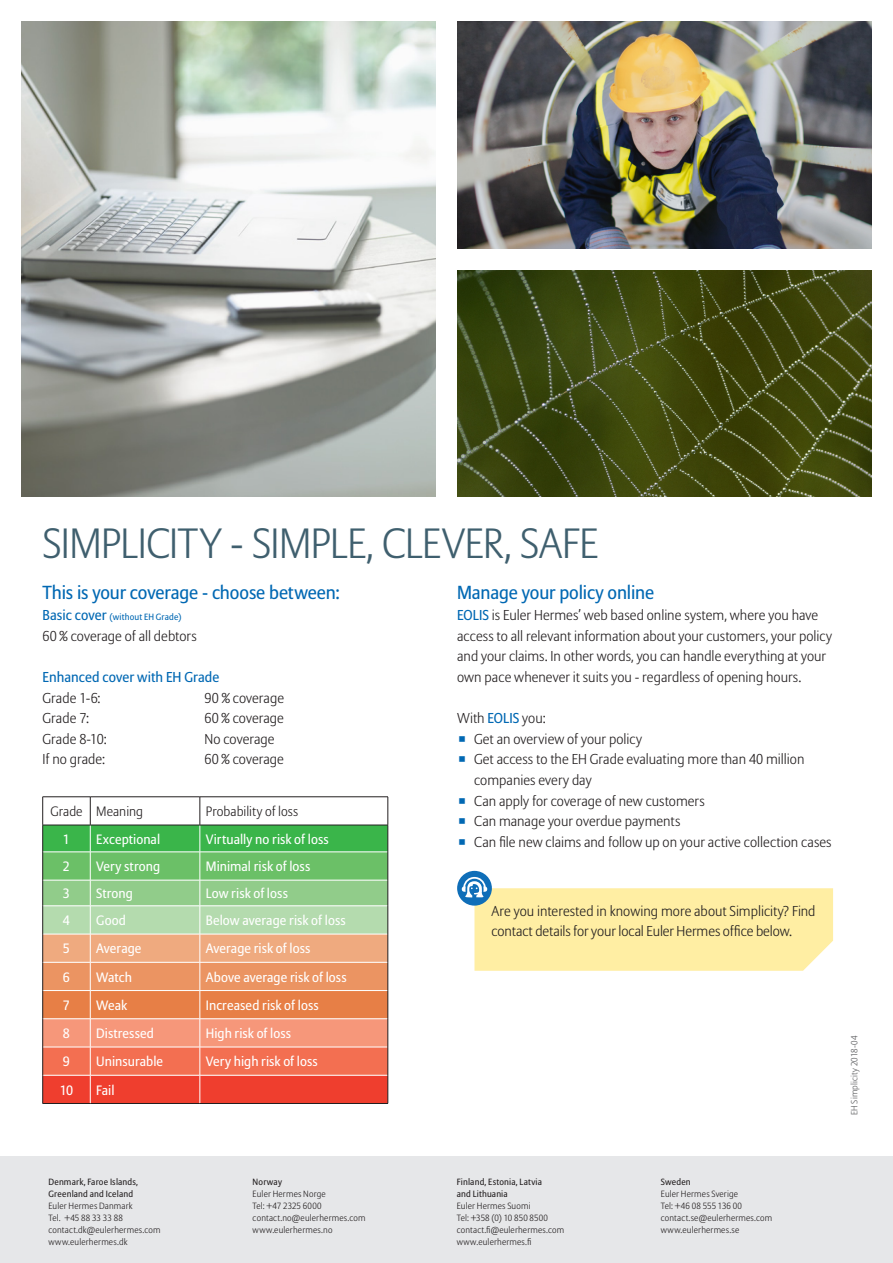
<style>
.page{position:relative;width:893px;height:1263px;background:#fff}
.page>*{position:absolute;margin:0;border:0;box-sizing:border-box;transform-origin:0 0}
.Lead_in_16_19{font:300 42px "Allianz Sans";letter-spacing:-.015em;color:#3f5f6e}
.subheads{font:18.75px "Allianz Sans";letter-spacing:-.005em;color:#0168b3}
.MBT_BULLETS{font:300 14.25px/20.7px "Allianz Sans";letter-spacing:.005em;color:#231f20}
.Copy_9_5_13_25_ASL_D{font:300 14.25px/19.8px "Allianz Sans";letter-spacing:-.005em;color:#231f20}
.Copy_numbering_1{font:300 14.25px "Allianz Sans";letter-spacing:.005em;color:#231f20}
.Copy_numbering_1-2{font:14.25px "Allianz Sans";letter-spacing:.005em;color:#0168b3}
.subheads-2{font:300 14.25px "Allianz Sans";letter-spacing:.005em;color:#231f20}
.body{font:13.5px "Allianz Sans";letter-spacing:.005em;color:#fff}
.GC__Body_Copy__1{font:13.5px "Allianz Sans";letter-spacing:.005em;color:#fff}
.GC__Body_Copy__1-2{font:300 13.5px "Allianz Sans";letter-spacing:.005em;color:#231f20}
.address_6{font:300 9px "Allianz Sans";letter-spacing:.02em;color:#231f20}
.address_6-2{font:9px/12px "Allianz Sans";letter-spacing:.02em;color:#231f20}
.subheads-3{font:9px "Allianz Sans";letter-spacing:.02em;color:#0168b3}
.address_6-3{font:300 9px "Allianz Sans";letter-spacing:.015em;color:#57585a}
.s1{font-size:14.25px}
.s2{font-weight:400;color:#0168b3}
.s3{color:#0168b3}
</style>
<div class="page">
<div style="left:0;top:1156px;width:893px;height:107px;background:#e6e7e9"></div>
<img style="left:21px;top:21px;width:415px;height:475px">
<img style="left:457px;top:22px;width:415px;height:227px">
<img style="left:457px;top:271px;width:415px;height:225px">
<div style="left:457px;top:871px;width:35px;height:35px;background:#0f6eb8;border-radius:50%"></div>
<svg style="left:462px;top:877px;width:371px;height:94px"></svg>
<hr style="left:43px;top:796px;width:47px;height:1px;background:#231f20">
<hr style="left:90px;top:796px;width:110px;height:1px;background:#231f20">
<hr style="left:200px;top:796px;width:188px;height:1px;background:#231f20">
<svg style="left:42px;top:797px;width:347px;height:306px;background:#c7a779"></svg>
<hr style="left:43px;top:1103px;width:47px;height:1px;background:#231f20">
<hr style="left:90px;top:1103px;width:110px;height:1px;background:#231f20">
<hr style="left:200px;top:1103px;width:188px;height:1px;background:#231f20">
<p class="Lead_in_16_19" style="left:43px;top:518px;width:557px">SIMPLICITY - SIMPLE, CLEVER, SAFE</p>
<p class="subheads" style="left:43px;top:581px;width:299px">This is your coverage - choose between:</p>
<p class="subheads-3" style="left:43px;top:611px;width:141px"><span class="s1">Basic cover</span> (without EH Grade)</p>
<p class="subheads-2" style="left:43px;top:627px;width:156px">60 % coverage of all debtors</p>
<p class="Copy_numbering_1-2" style="left:43px;top:668px;width:178px">Enhanced cover with EH Grade</p>
<p class="Copy_numbering_1" style="left:43px;top:689px;width:60px">Grade 1-6:</p>
<p class="Copy_numbering_1" style="left:205px;top:689px;width:81px">90 % coverage</p>
<p class="Copy_numbering_1" style="left:43px;top:710px;width:48px">Grade 7:</p>
<p class="Copy_numbering_1" style="left:205px;top:710px;width:81px">60 % coverage</p>
<p class="Copy_numbering_1" style="left:43px;top:730px;width:66px">Grade 8-10:</p>
<p class="Copy_numbering_1" style="left:205px;top:730px;width:72px">No coverage</p>
<p class="Copy_numbering_1" style="left:43px;top:751px;width:64px">If no grade:</p>
<p class="Copy_numbering_1" style="left:205px;top:751px;width:81px">60 % coverage</p>
<p class="subheads" style="left:457px;top:581px;width:199px">Manage your policy online</p>
<p class="MBT_BULLETS" style="left:457px;top:605px;width:377px"><span class="s2">EOLIS</span> is Euler Hermes’ web based online system, where you have access to all relevant information about your customers, your policy and your claims. In other words, you can handle everything at your own pace whenever it suits you - regardless of opening hours.</p>
<p class="MBT_BULLETS" style="left:457px;top:708px;width:90px">With <span class="s2">EOLIS</span> you:</p>
<p class="MBT_BULLETS" style="left:457px;top:728px;width:187px"><span class="s3">◾</span> Get an overview of your policy</p>
<p class="MBT_BULLETS" style="left:474px;top:749px;width:332px;text-indent:-17px"><span class="s3">◾</span> Get access to the EH Grade evaluating more than 40 million companies every day</p>
<p class="MBT_BULLETS" style="left:457px;top:790px;width:249px"><span class="s3">◾</span> Can apply for coverage of new customers</p>
<p class="MBT_BULLETS" style="left:457px;top:811px;width:225px"><span class="s3">◾</span> Can manage your overdue payments</p>
<p class="MBT_BULLETS" style="left:457px;top:831px;width:376px"><span class="s3">◾</span> Can file new claims and follow up on your active collection cases</p>
<p class="GC__Body_Copy__1-2" style="left:50px;top:803px;width:34px">Grade</p>
<p class="GC__Body_Copy__1-2" style="left:96px;top:803px;width:48px">Meaning</p>
<p class="GC__Body_Copy__1-2" style="left:206px;top:803px;width:94px">Probability of loss</p>
<p class="GC__Body_Copy__1" style="left:63px;top:831px;width:9px">1</p>
<p class="GC__Body_Copy__1" style="left:96px;top:831px;width:65px">Exceptional</p>
<p class="GC__Body_Copy__1" style="left:206px;top:831px;width:124px">Virtually no risk of loss</p>
<p class="GC__Body_Copy__1" style="left:63px;top:858px;width:9px">2</p>
<p class="GC__Body_Copy__1" style="left:96px;top:858px;width:65px">Very strong</p>
<p class="GC__Body_Copy__1" style="left:206px;top:858px;width:106px">Minimal risk of loss</p>
<p class="GC__Body_Copy__1" style="left:63px;top:885px;width:9px">3</p>
<p class="GC__Body_Copy__1" style="left:96px;top:885px;width:38px">Strong</p>
<p class="body" style="left:206px;top:885px;width:84px">Low risk of loss</p>
<p class="GC__Body_Copy__1" style="left:63px;top:912px;width:9px">4</p>
<p class="GC__Body_Copy__1" style="left:96px;top:912px;width:31px">Good</p>
<p class="body" style="left:206px;top:912px;width:141px">Below average risk of loss</p>
<p class="GC__Body_Copy__1" style="left:63px;top:940px;width:9px">5</p>
<p class="GC__Body_Copy__1" style="left:96px;top:940px;width:47px">Average</p>
<p class="body" style="left:206px;top:940px;width:106px">Average risk of loss</p>
<p class="GC__Body_Copy__1" style="left:63px;top:969px;width:9px">6</p>
<p class="GC__Body_Copy__1" style="left:96px;top:969px;width:37px">Watch</p>
<p class="body" style="left:206px;top:969px;width:142px">Above average risk of loss</p>
<p class="GC__Body_Copy__1" style="left:63px;top:997px;width:9px">7</p>
<p class="GC__Body_Copy__1" style="left:96px;top:997px;width:33px">Weak</p>
<p class="body" style="left:206px;top:997px;width:114px">Increased risk of loss</p>
<p class="GC__Body_Copy__1" style="left:63px;top:1025px;width:9px">8</p>
<p class="GC__Body_Copy__1" style="left:96px;top:1025px;width:59px">Distressed</p>
<p class="body" style="left:206px;top:1025px;width:87px">High risk of loss</p>
<p class="GC__Body_Copy__1" style="left:63px;top:1053px;width:9px">9</p>
<p class="GC__Body_Copy__1" style="left:96px;top:1053px;width:68px">Uninsurable</p>
<p class="body" style="left:206px;top:1053px;width:114px">Very high risk of loss</p>
<p class="GC__Body_Copy__1" style="left:60px;top:1082px;width:15px">10</p>
<p class="GC__Body_Copy__1" style="left:96px;top:1082px;width:20px">Fail</p>
<p class="Copy_9_5_13_25_ASL_D" style="left:491px;top:901px;width:325px">Are you interested in knowing more about Simplicity? Find contact details for your local Euler Hermes office below.</p>
<p class="address_6-3" style="left:849px;top:1115px;width:81px;rotate:-90deg">EH Simplicity 2018-04</p>
<p class="address_6-2" style="left:49px;top:1176px;width:91px">Denmark, Faroe Islands,<br>Greenland and Iceland</p>
<p class="address_6" style="left:49px;top:1200px;width:86px">Euler Hermes Danmark</p>
<p class="address_6" style="left:49px;top:1212px;width:76px">Tel. +45 88 33 33 88</p>
<p class="address_6" style="left:49px;top:1224px;width:113px">contact.dk@eulerhermes.com</p>
<p class="address_6" style="left:49px;top:1236px;width:80px">www.eulerhermes.dk</p>
<p class="address_6-2" style="left:253px;top:1176px;width:31px">Norway</p>
<p class="address_6" style="left:253px;top:1188px;width:75px">Euler Hermes Norge</p>
<p class="address_6" style="left:253px;top:1200px;width:70px">Tel: +47 2325 6000</p>
<p class="address_6" style="left:253px;top:1212px;width:114px">contact.no@eulerhermes.com</p>
<p class="address_6" style="left:253px;top:1224px;width:81px">www.eulerhermes.no</p>
<p class="address_6-2" style="left:457px;top:1176px;width:87px">Finland, Estonia, Latvia and Lithuania</p>
<p class="address_6" style="left:457px;top:1200px;width:75px">Euler Hermes Suomi</p>
<p class="address_6" style="left:457px;top:1212px;width:93px">Tel: +358 (0) 10 850 8500</p>
<p class="address_6" style="left:457px;top:1224px;width:109px">contact.fi@eulerhermes.com</p>
<p class="address_6" style="left:457px;top:1236px;width:76px">www.eulerhermes.fi</p>
<p class="address_6-2" style="left:661px;top:1176px;width:31px">Sweden</p>
<p class="address_6" style="left:661px;top:1188px;width:79px">Euler Hermes Sverige</p>
<p class="address_6" style="left:661px;top:1200px;width:83px">Tel: +46 08 555 136 00</p>
<p class="address_6" style="left:661px;top:1212px;width:113px">contact.se@eulerhermes.com</p>
<p class="address_6" style="left:661px;top:1224px;width:80px">www.eulerhermes.se</p>
</div>
